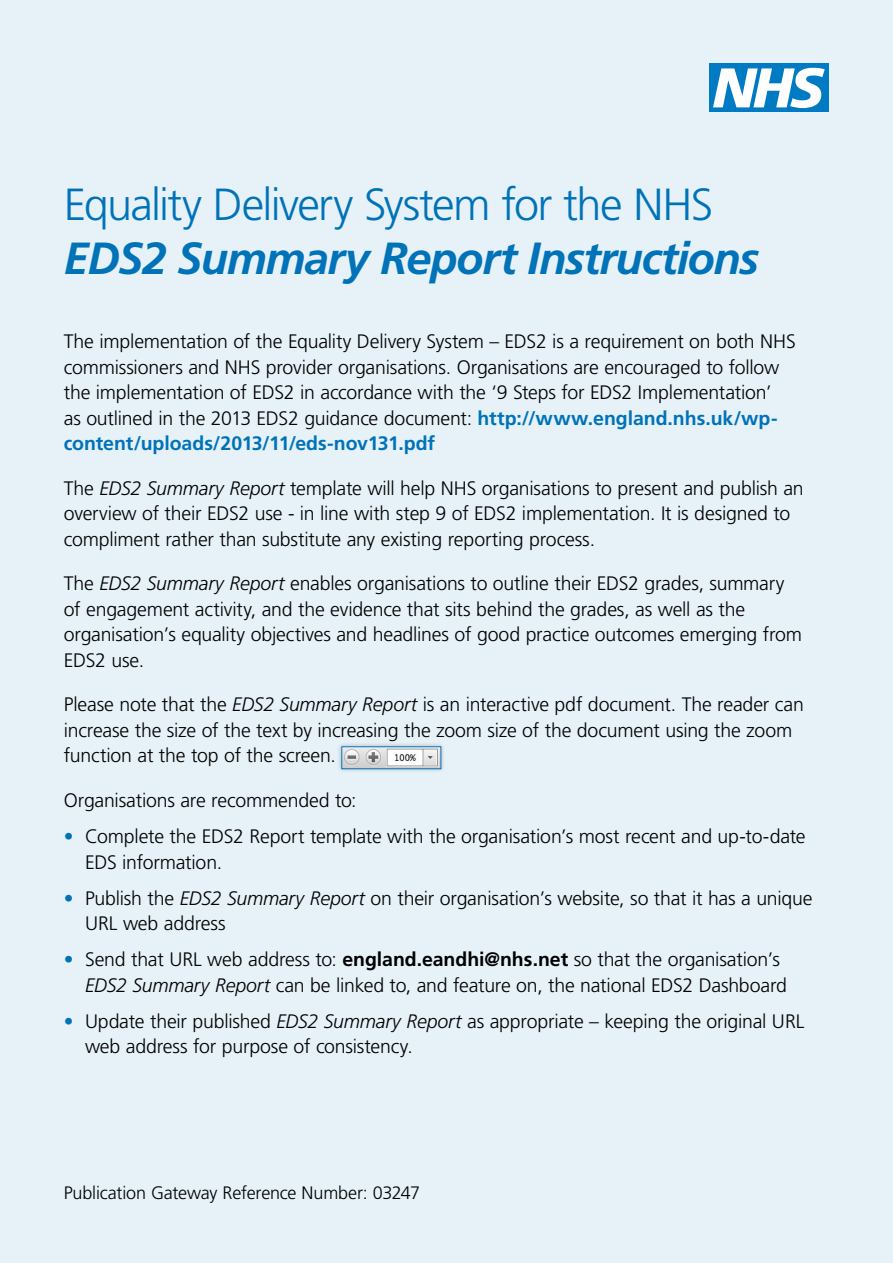
<style>
.page{position:relative;width:893px;height:1263px;background:#e6f1f8}
.page>*{position:absolute;margin:0;border:0;box-sizing:border-box;transform-origin:0 0}
.t1{font:300 45px "Frutiger LT Pro";letter-spacing:-.035em;color:#0073b8}
.t2{font:italic 700 45px "Frutiger LT Pro";letter-spacing:-.03em;color:#0073b8}
.t3{font:300 19.5px/25.5px "Frutiger LT Pro";letter-spacing:-.01em;color:#000}
.t4{font:300 18px "Frutiger LT Pro";letter-spacing:-.01em;color:#000}
.s1{font-weight:700;color:#0073b8}
.s2{font-style:italic}
.s3{color:#0073b8}
.s4{font-weight:700}
</style>
<div class="page">
<div style="left:710px;top:64px;width:119px;height:48px;background:#007ac2"></div>
<svg style="left:713px;top:68px;width:112px;height:40px"></svg>
<div style="left:337px;top:742px;width:109px;height:32px;background:#000;opacity:.25"></div>
<img style="left:343px;top:748px;width:96px;height:19px">
<div style="left:341px;top:746px;width:100px;height:23px;border:1px solid #0073b8"></div>
<p class="t1" style="left:64px;top:178px;width:651px">Equality Delivery System for the NHS</p>
<p class="t2" style="left:64px;top:232px;width:697px">EDS2 Summary Report Instructions</p>
<p class="t3" style="left:64px;top:329px;width:733px">The implementation of the Equality Delivery System – EDS2 is a requirement on both NHS commissioners and NHS provider organisations. Organisations are encouraged to follow the implementation of EDS2 in accordance with the ‘9 Steps for EDS2 Implementation’<br>as outlined in the 2013 EDS2 guidance document: <span class="s1">http://www.england.nhs.uk/wp&shy;content/uploads/2013/11/eds-nov131.pdf</span></p>
<p class="t3" style="left:64px;top:476px;width:741px">The <span class="s2">EDS2 Summary Report</span> template will help NHS organisations to present and publish an overview of their EDS2 use - in line with step 9 of EDS2 implementation. It is designed to compliment rather than substitute any existing reporting process.</p>
<p class="t3" style="left:64px;top:571px;width:740px">The <span class="s2">EDS2 Summary Report</span> enables organisations to outline their EDS2 grades, summary of engagement activity, and the evidence that sits behind the grades, as well as the organisation’s equality objectives and headlines of good practice outcomes emerging from EDS2 use.</p>
<p class="t3" style="left:64px;top:692px;width:741px">Please note that the <span class="s2">EDS2 Summary Report</span> is an interactive pdf document. The reader can increase the size of the text by increasing the zoom size of the document using the zoom function at the top of the screen.</p>
<p class="t3" style="left:64px;top:788px;width:294px">Organisations are recommended to:</p>
<p class="t3" style="left:85px;top:824px;width:722px;text-indent:-21px"><span class="s3">•</span> Complete the EDS2 Report template with the organisation’s most recent and up-to-date<br>EDS information.</p>
<p class="t3" style="left:85px;top:885px;width:729px;text-indent:-21px"><span class="s3">•</span> Publish the <span class="s2">EDS2 Summary Report</span> on their organisation’s website, so that it has a unique<br>URL web address</p>
<p class="t3" style="left:85px;top:947px;width:703px;text-indent:-21px"><span class="s3">•</span> Send that URL web address to: <span class="s4">england.eandhi@nhs.net</span> so that the organisation’s<br><span class="s2">EDS2 Summary Report</span> can be linked to, and feature on, the national EDS2 Dashboard</p>
<p class="t3" style="left:85px;top:1008px;width:721px;text-indent:-21px"><span class="s3">•</span> Update their published <span class="s2">EDS2 Summary Report</span> as appropriate – keeping the original URL web address for purpose of consistency.</p>
<p class="t4" style="left:64px;top:1182px;width:358px">Publication Gateway Reference Number: 03247</p>
</div>
